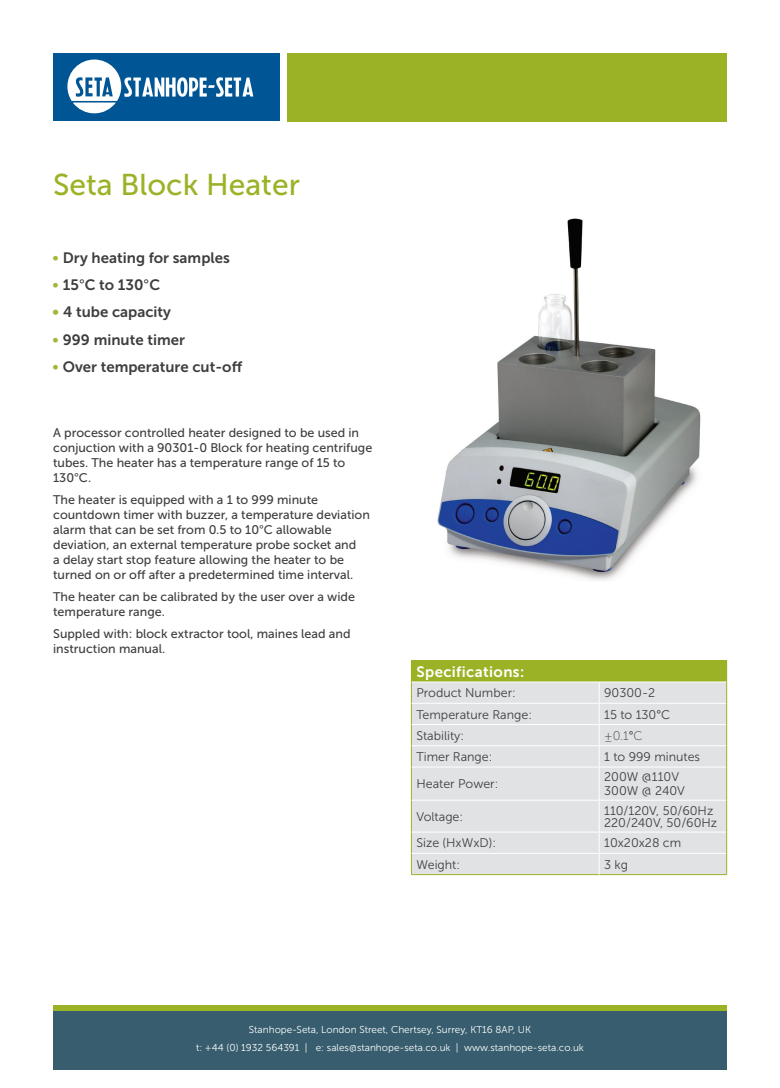
<style>
.page{position:relative;width:780px;height:1088px;background:#fff}
.page>*{position:absolute;margin:0;border:0;box-sizing:border-box;transform-origin:0 0}
.Heading_1{font:30px "Museo Sans 500";color:#9cb226}
.BODY{font:15px "Museo Sans 700";color:#3e3e3f}
.Accessories_1__title{font:15px "Museo Sans 700";letter-spacing:.025em;color:#fff}
.BODY-2{font:12.5px/15px "Museo Sans 500";color:#3e3e3f}
.Specs_Table_Text{font:12.5px "Museo Sans 300";color:#3e3e3f}
.Specs_Table_Text-2{font:12.5px "Museo Sans 100";color:#3e3e3f}
.BODY-3{font:10px "Museo Sans 300";color:#fff}
.s1{font-family:"Museo Sans 300";font-size:13.75px;color:#a4b739}
.s2{font-family:"Museo Sans 300"}
.s3{font-size:13.75px;color:#a4b739}
</style>
<div class="page">
<div style="left:53px;top:1005px;width:673px;height:65px;background:#375d6e"></div>
<div style="left:53px;top:1005px;width:673px;height:6px;background:#9cb226"></div>
<div style="left:287px;top:53px;width:439px;height:69px;background:#9cb226"></div>
<div style="left:53px;top:53px;width:227px;height:68px;background:#005595"></div>
<svg style="left:68px;top:60px;width:185px;height:53px"></svg>
<img style="left:437px;top:218px;width:264px;height:362px">
<div style="left:411px;top:661px;width:315px;height:21px;background:#9cb226"></div>
<div style="left:412px;top:683px;width:314px;height:191px;background:#e1e2e4"></div>
<hr style="left:411px;top:660px;width:188px;height:1px;background:#9cb226">
<hr style="left:599px;top:660px;width:127px;height:1px;background:#9cb226">
<hr style="left:599px;top:703px;width:127px;height:1px;background:#fff">
<hr style="left:599px;top:724px;width:127px;height:1px;background:#fff">
<hr style="left:599px;top:745px;width:127px;height:1px;background:#fff">
<hr style="left:599px;top:767px;width:127px;height:1px;background:#fff">
<hr style="left:599px;top:800px;width:127px;height:1px;background:#fff">
<hr style="left:599px;top:832px;width:127px;height:1px;background:#fff">
<hr style="left:599px;top:853px;width:127px;height:1px;background:#fff">
<svg style="left:726px;top:661px;width:1px;height:106px"></svg>
<hr style="left:726px;top:767px;width:1px;height:33px;background:#9cb226">
<hr style="left:726px;top:800px;width:1px;height:32px;background:#9cb226">
<svg style="left:726px;top:832px;width:1px;height:42px"></svg>
<hr style="left:599px;top:874px;width:127px;height:1px;background:#9cb226">
<svg style="left:411px;top:681px;width:1px;height:86px"></svg>
<hr style="left:411px;top:767px;width:1px;height:33px;background:#9cb226">
<hr style="left:411px;top:800px;width:1px;height:32px;background:#9cb226">
<svg style="left:411px;top:833px;width:1px;height:41px"></svg>
<hr style="left:411px;top:874px;width:188px;height:1px;background:#9cb226">
<hr style="left:411px;top:682px;width:188px;height:1px;background:#fff">
<hr style="left:411px;top:703px;width:188px;height:1px;background:#fff">
<hr style="left:411px;top:724px;width:188px;height:1px;background:#fff">
<hr style="left:411px;top:745px;width:188px;height:1px;background:#fff">
<svg style="left:599px;top:683px;width:1px;height:84px"></svg>
<hr style="left:411px;top:767px;width:188px;height:1px;background:#fff">
<hr style="left:599px;top:767px;width:1px;height:33px;background:#fff">
<hr style="left:411px;top:800px;width:188px;height:1px;background:#fff">
<hr style="left:599px;top:800px;width:1px;height:32px;background:#fff">
<hr style="left:411px;top:832px;width:188px;height:1px;background:#fff">
<hr style="left:411px;top:853px;width:188px;height:1px;background:#fff">
<svg style="left:599px;top:833px;width:1px;height:41px"></svg>
<p class="Heading_1" style="left:53px;top:168px;width:248px">Seta Block Heater</p>
<p class="BODY" style="left:52px;top:250px;width:179px"><span class="s1">∞</span> Dry heating for samples</p>
<p class="BODY" style="left:52px;top:277px;width:109px"><span class="s1">∞</span> 15<span class="s2">°</span>C to 130<span class="s2">°</span>C</p>
<p class="BODY" style="left:52px;top:304px;width:120px"><span class="s3">∞</span> 4 tube capacity</p>
<p class="BODY" style="left:52px;top:331px;width:134px"><span class="s1">∞</span> 999 minute timer</p>
<p class="BODY" style="left:52px;top:358px;width:191px"><span class="s1">∞</span> Over temperature cut-off</p>
<p class="BODY-2" style="left:53px;top:425px;width:320px">A processor controlled heater designed to be used in conjuction with a 90301-0 Block for heating centrifuge tubes. The heater has a temperature range of 15 to 130<span class="s2">°</span>C.</p>
<p class="BODY-2" style="left:53px;top:492px;width:318px">The heater is equipped with a 1 to 999 minute countdown timer with buzzer, a temperature deviation alarm that can be set from 0.5 to 10<span class="s2">°</span>C allowable deviation, an external temperature probe socket and<br>a delay start stop feature allowing the heater to be turned on or off after a predetermined time interval.</p>
<p class="BODY-2" style="left:53px;top:589px;width:303px">The heater can be calibrated by the user over a wide temperature range.</p>
<p class="BODY-2" style="left:53px;top:626px;width:299px">Suppled with: block extractor tool, maines lead and instruction manual.</p>
<p class="Accessories_1__title" style="left:416px;top:663px;width:109px">Specifications:</p>
<p class="Specs_Table_Text" style="left:416px;top:686px;width:101px">Product Number:</p>
<p class="Specs_Table_Text" style="left:604px;top:686px;width:53px">90300-2</p>
<p class="Specs_Table_Text" style="left:416px;top:707px;width:117px">Temperature Range:</p>
<p class="Specs_Table_Text" style="left:604px;top:707px;width:68px">15 to 130°C</p>
<p class="Specs_Table_Text" style="left:416px;top:729px;width:49px">Stability:</p>
<p class="Specs_Table_Text-2" style="left:604px;top:729px;width:40px">±0.1<span class="s2">°</span>C</p>
<p class="Specs_Table_Text" style="left:416px;top:750px;width:78px">Timer Range:</p>
<p class="Specs_Table_Text" style="left:604px;top:750px;width:97px">1 to 999 minutes</p>
<p class="Specs_Table_Text" style="left:416px;top:777px;width:83px">Heater Power:</p>
<p class="Specs_Table_Text" style="left:604px;top:770px;width:76px">200W @110V</p>
<p class="Specs_Table_Text" style="left:604px;top:784px;width:82px">300W @ 240V</p>
<p class="Specs_Table_Text" style="left:416px;top:810px;width:48px">Voltage:</p>
<p class="Specs_Table_Text" style="left:604px;top:803px;width:111px">110/120V, 50/60Hz</p>
<p class="Specs_Table_Text" style="left:604px;top:816px;width:115px">220/240V, 50/60Hz</p>
<p class="Specs_Table_Text" style="left:416px;top:836px;width:81px">Size (HxWxD):</p>
<p class="Specs_Table_Text" style="left:604px;top:836px;width:79px">10x20x28 cm</p>
<p class="Specs_Table_Text" style="left:416px;top:857px;width:45px">Weight:</p>
<p class="Specs_Table_Text" style="left:604px;top:857px;width:25px">3 kg</p>
<p class="BODY-3" style="left:249px;top:1024px;width:284px">Stanhope-Seta, London Street, Chertsey, Surrey, KT16 8AP, UK</p>
<p class="BODY-3" style="left:196px;top:1041px;width:389px">t: +44 (0) 1932 564391 | e: sales@stanhope-seta.co.uk | www.stanhope-seta.co.uk</p>
</div>
